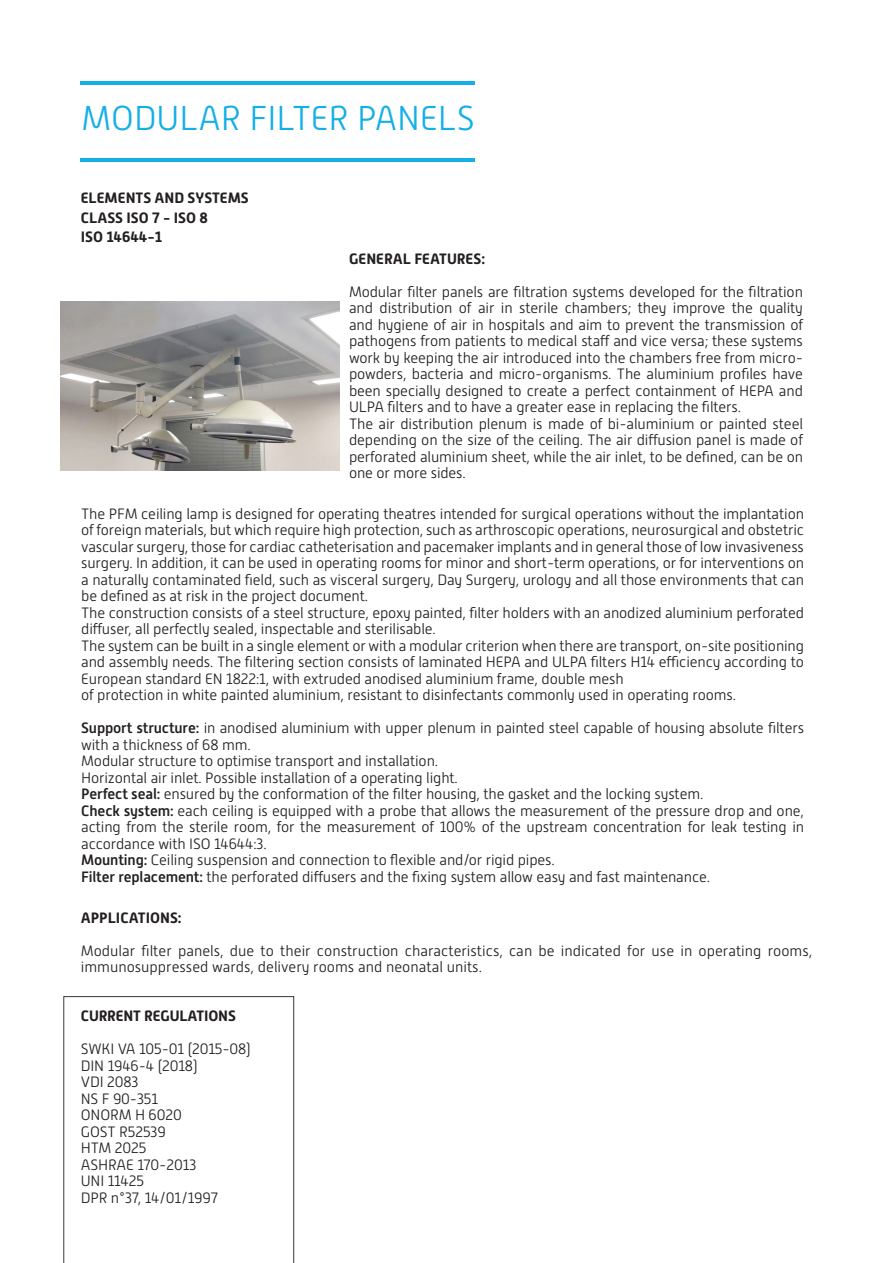
<style>
.page{position:relative;width:893px;height:1263px;background:#fff}
.page>*{position:absolute;margin:0;border:0;box-sizing:border-box;transform-origin:0 0}
.t1{font:300 34.5px "Alwyn New";color:#13afe6}
.t2{font:300 15px/16.5px "Alwyn New";letter-spacing:-.01em;color:#231f20;text-align:justify}
.t3{font:700 15px "Alwyn New";color:#231f20}
.s1{font-weight:500}
</style>
<div class="page">
<img style="left:60px;top:302px;width:279px;height:168px">
<hr style="left:81px;top:81px;width:394px;height:4px;background:#13afe6">
<hr style="left:81px;top:158px;width:394px;height:4px;background:#13afe6">
<svg style="left:63px;top:996px;width:231px;height:267px"></svg>
<p class="t1" style="left:82px;top:99px;width:395px">MODULAR FILTER PANELS</p>
<p class="t3" style="left:81px;top:189px;width:170px">ELEMENTS AND SYSTEMS</p>
<p class="t3" style="left:81px;top:209px;width:129px">CLASS ISO 7 - ISO 8</p>
<p class="t3" style="left:81px;top:228px;width:83px">ISO 14644-1</p>
<p class="t3" style="left:349px;top:250px;width:138px">GENERAL FEATURES:</p>
<p class="t2" style="left:349px;top:283px;width:455px">Modular filter panels are filtration systems developed for the filtration and distribution of air in sterile chambers; they improve the quality and hygiene of air in hospitals and aim to prevent the transmission of pathogens from patients to medical staff and vice versa; these systems work by keeping the air introduced into the chambers free from micro&shy;powders, bacteria and micro-organisms. The aluminium profiles have been specially designed to create a perfect containment of HEPA and ULPA filters and to have a greater ease in replacing the filters.</p>
<p class="t2" style="left:349px;top:415px;width:455px">The air distribution plenum is made of bi-aluminium or painted steel depending on the size of the ceiling. The air diffusion panel is made of perforated aluminium sheet, while the air inlet, to be defined, can be on one or more sides.</p>
<p class="t2" style="left:81px;top:505px;width:724px">The PFM ceiling lamp is designed for operating theatres intended for surgical operations without the implantation of foreign materials, but which require high protection, such as arthroscopic operations, neurosurgical and obstetric vascular surgery, those for cardiac catheterisation and pacemaker implants and in general those of low invasiveness surgery. In addition, it can be used in operating rooms for minor and short-term operations, or for interventions on a naturally contaminated field, such as visceral surgery, Day Surgery, urology and all those environments that can be defined as at risk in the project document.</p>
<p class="t2" style="left:81px;top:604px;width:724px">The construction consists of a steel structure, epoxy painted, filter holders with an anodized aluminium perforated diffuser, all perfectly sealed, inspectable and sterilisable.</p>
<p class="t2" style="left:81px;top:637px;width:724px">The system can be built in a single element or with a modular criterion when there are transport, on-site positioning and assembly needs. The filtering section consists of laminated HEPA and ULPA filters H14 efficiency according to European standard EN 1822:1, with extruded anodised aluminium frame, double mesh</p>
<p class="t2" style="left:81px;top:687px;width:656px">of protection in white painted aluminium, resistant to disinfectants commonly used in operating rooms.</p>
<p class="t2" style="left:81px;top:720px;width:724px"><span class="s1">Support structure:</span> in anodised aluminium with upper plenum in painted steel capable of housing absolute filters with a thickness of 68 mm.</p>
<p class="t2" style="left:81px;top:753px;width:358px">Modular structure to optimise transport and installation.</p>
<p class="t2" style="left:81px;top:769px;width:378px">Horizontal air inlet. Possible installation of a operating light.</p>
<p class="t2" style="left:81px;top:786px;width:624px"><span class="s1">Perfect seal:</span> ensured by the conformation of the filter housing, the gasket and the locking system.</p>
<p class="t2" style="left:81px;top:802px;width:724px"><span class="s1">Check system:</span> each ceiling is equipped with a probe that allows the measurement of the pressure drop and one, acting from the sterile room, for the measurement of 100% of the upstream concentration for leak testing in accordance with ISO 14644:3.</p>
<p class="t2" style="left:81px;top:852px;width:475px"><span class="s1">Mounting:</span> Ceiling suspension and connection to flexible and/or rigid pipes.</p>
<p class="t2" style="left:81px;top:868px;width:630px"><span class="s1">Filter replacement:</span> the perforated diffusers and the fixing system allow easy and fast maintenance.</p>
<p class="t3" style="left:81px;top:908px;width:102px">APPLICATIONS:</p>
<p class="t2" style="left:81px;top:942px;width:733px">Modular filter panels, due to their construction characteristics, can be indicated for use in operating rooms, immunosuppressed wards, delivery rooms and neonatal units.</p>
<p class="t3" style="left:81px;top:1007px;width:157px">CURRENT REGULATIONS</p>
<p class="t2" style="left:81px;top:1041px;width:172px">SWKI VA 105-01 (2015-08)</p>
<p class="t2" style="left:81px;top:1057px;width:118px">DIN 1946-4 (2018)</p>
<p class="t2" style="left:81px;top:1074px;width:59px">VDI 2083</p>
<p class="t2" style="left:81px;top:1090px;width:79px">NS F 90-351</p>
<p class="t2" style="left:81px;top:1107px;width:103px">ONORM H 6020</p>
<p class="t2" style="left:81px;top:1123px;width:87px">GOST R52539</p>
<p class="t2" style="left:81px;top:1140px;width:67px">HTM 2025</p>
<p class="t2" style="left:81px;top:1156px;width:117px">ASHRAE 170-2013</p>
<p class="t2" style="left:81px;top:1173px;width:65px">UNI 11425</p>
<p class="t2" style="left:81px;top:1189px;width:139px">DPR n°37, 14/01/1997</p>
</div>
